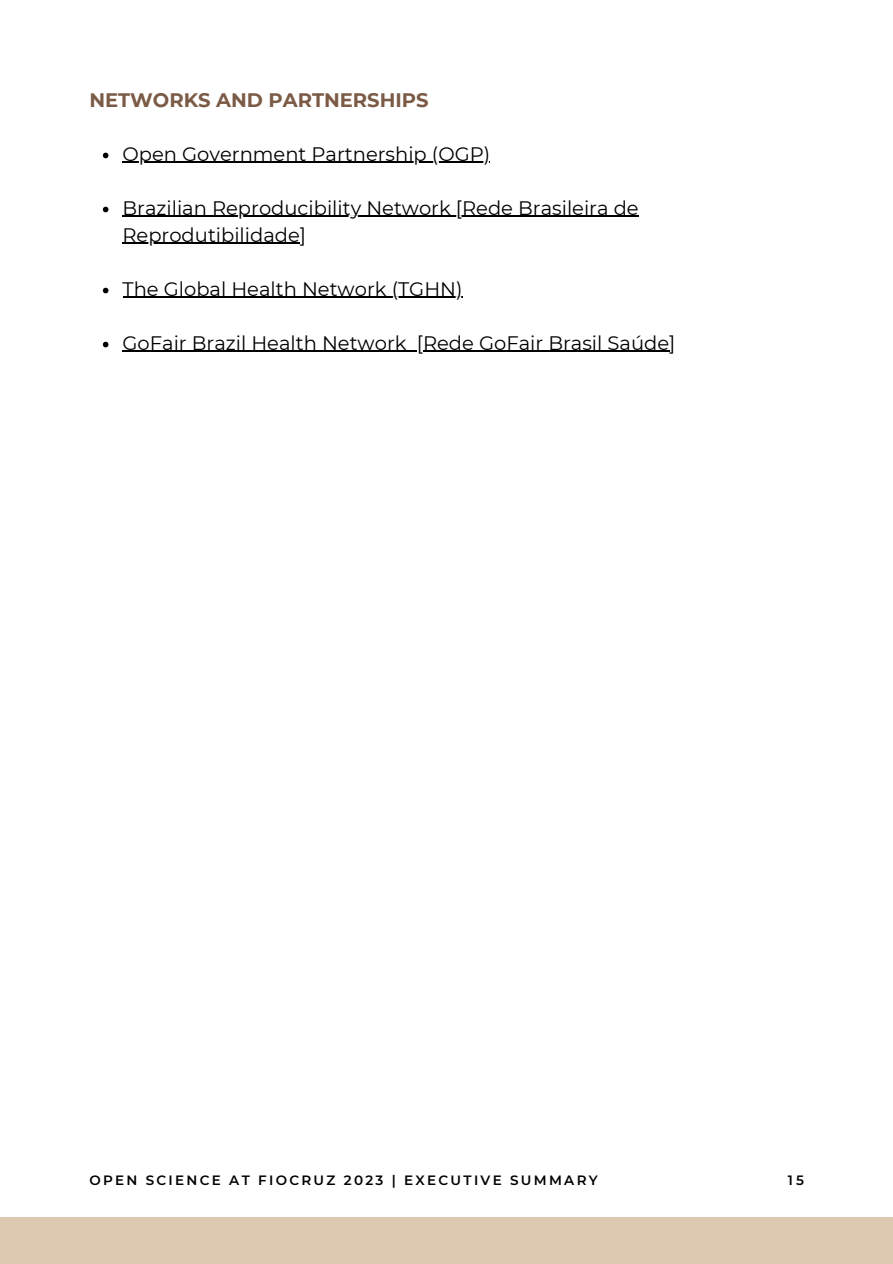
<style>
.page{position:relative;width:893px;height:1264px;background:#fff}
.page>*{position:absolute;margin:0;border:0;box-sizing:border-box;transform-origin:0 0}
.t1{font:19.5px "Montserrat";color:#000001}
.t2{font:700 19.5px "Montserrat";color:#7b5a46}
.t3{font:600 13.5px "Montserrat";letter-spacing:.17em;color:#000001}
</style>
<div class="page">
<div style="left:0;top:1217px;width:892px;height:46px;background:#ddc8b1"></div>
<svg style="left:103px;top:153px;width:5px;height:5px"></svg>
<hr style="left:122px;top:162px;width:368px;height:1px;background:#000001">
<svg style="left:103px;top:207px;width:5px;height:5px"></svg>
<hr style="left:122px;top:216px;width:516px;height:1px;background:#000001">
<hr style="left:122px;top:243px;width:178px;height:1px;background:#000001">
<svg style="left:103px;top:288px;width:5px;height:5px"></svg>
<hr style="left:122px;top:297px;width:340px;height:1px;background:#000001">
<svg style="left:103px;top:342px;width:5px;height:5px"></svg>
<hr style="left:122px;top:351px;width:284px;height:1px;background:#000001">
<hr style="left:423px;top:351px;width:246px;height:1px;background:#000001">
<p class="t2" style="left:89px;top:88px;width:341px">NETWORKS AND PARTNERSHIPS</p>
<p class="t1" style="left:122px;top:142px;width:369px">Open Government Partnership (OGP)</p>
<p class="t1" style="left:122px;top:196px;width:517px">Brazilian Reproducibility Network [Rede Brasileira de</p>
<p class="t1" style="left:122px;top:223px;width:185px">Reprodutibilidade]</p>
<p class="t1" style="left:122px;top:277px;width:341px">The Global Health Network (TGHN)</p>
<p class="t1" style="left:122px;top:331px;width:554px">GoFair Brazil Health Network [Rede GoFair Brasil Saúde]</p>
<p class="t3" style="left:89px;top:1172px;width:510px">OPEN SCIENCE AT FIOCRUZ 2023 | EXECUTIVE SUMMARY</p>
<h1 class="t3" style="left:787px;top:1172px;width:18px">15</h1>
</div>
